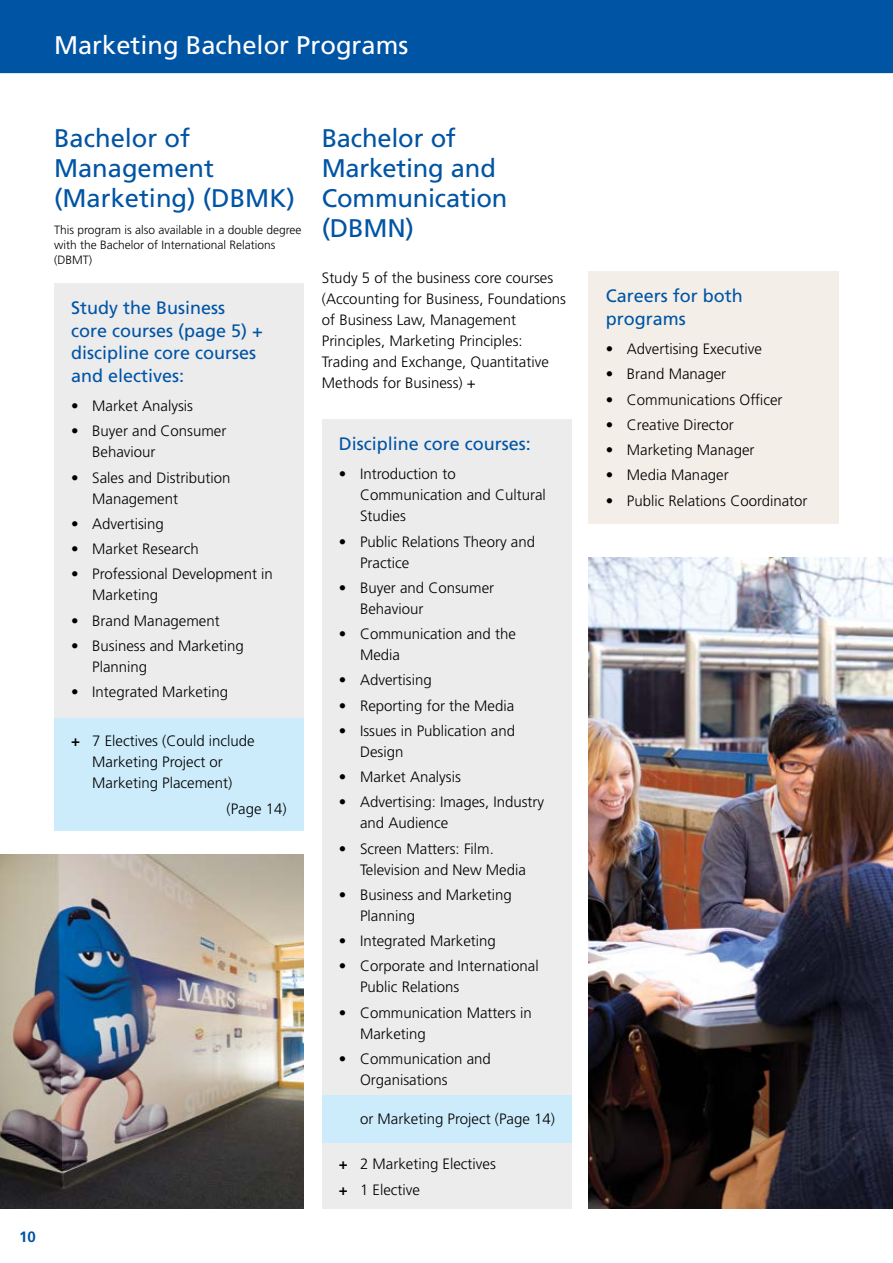
<style>
.page{position:relative;width:893px;height:1263px;background:#fff}
.page>*{position:absolute;margin:0;border:0;box-sizing:border-box;transform-origin:0 0}
.t1{font:25.5px/30px "Frutiger LT Std";color:#0054a4}
.t2{font:25.5px "Frutiger LT Std";color:#fff}
.t3{font:18px/22.5px "Frutiger LT Std";color:#0054a4}
.t4{font:300 15px/21px "Frutiger LT Std";color:#000}
.t5{font:700 15px "Frutiger LT Std";color:#0054a4}
.t6{font:300 12px/15px "Frutiger LT Std";color:#000}
.s1{font-weight:700}
</style>
<div class="page">
<div style="left:0;top:0;width:893px;height:73px;background:#0054a4"></div>
<div style="left:322px;top:419px;width:249px;height:688px;background:#ececed"></div>
<div style="left:54px;top:284px;width:250px;height:434px;background:#ececed"></div>
<div style="left:589px;top:272px;width:250px;height:252px;background:#f3efe8"></div>
<img style="left:0;top:855px;width:304px;height:354px">
<img style="left:589px;top:558px;width:304px;height:650px">
<div style="left:54px;top:718px;width:250px;height:113px;background:#ccecfc"></div>
<div style="left:322px;top:1095px;width:249px;height:48px;background:#ccecfc"></div>
<div style="left:322px;top:1143px;width:249px;height:66px;background:#ececed"></div>
<h1 class="t2" style="left:54px;top:30px;width:356px">Marketing Bachelor Programs</h1>
<h1 class="t1" style="left:54px;top:123px;width:242px">Bachelor of<br>Management (Marketing) (DBMK)</h1>
<p class="t6" style="left:54px;top:223px;width:249px">This program is also available in a double degree with the Bachelor of International Relations (DBMT)</p>
<p class="t3" style="left:71px;top:297px;width:193px">Study the Business core courses (page 5) + discipline core courses and electives:</p>
<p class="t4" style="left:71px;top:396px;width:124px">• Market Analysis</p>
<p class="t4" style="left:92px;top:421px;width:136px;text-indent:-21px">• Buyer and Consumer<br>Behaviour</p>
<p class="t4" style="left:92px;top:467px;width:140px;text-indent:-21px">• Sales and Distribution<br>Management</p>
<p class="t4" style="left:71px;top:513px;width:94px">• Advertising</p>
<p class="t4" style="left:71px;top:539px;width:129px">• Market Research</p>
<p class="t4" style="left:92px;top:564px;width:182px;text-indent:-21px">• Professional Development in<br>Marketing</p>
<p class="t4" style="left:71px;top:610px;width:150px">• Brand Management</p>
<p class="t4" style="left:92px;top:635px;width:153px;text-indent:-21px">• Business and Marketing<br>Planning</p>
<p class="t4" style="left:71px;top:682px;width:159px">• Integrated Marketing</p>
<p class="t4" style="left:92px;top:731px;width:164px;text-indent:-21px"><span class="s1">+</span> 7 Electives (Could include<br>Marketing Project or<br>Marketing Placement)</p>
<p class="t4" style="left:227px;top:798px;width:62px">(Page 14)</p>
<p class="t5" style="left:19px;top:1227px;width:18px">10</p>
<h1 class="t1" style="left:322px;top:123px;width:187px">Bachelor of<br>Marketing and<br>Communication (DBMN)</h1>
<p class="t4" style="left:322px;top:267px;width:246px">Study 5 of the business core courses (Accounting for Business, Foundations of Business Law, Management Principles, Marketing Principles:<br>Trading and Exchange, Quantitative Methods for Business) +</p>
<p class="t3" style="left:339px;top:432px;width:194px">Discipline core courses:</p>
<p class="t4" style="left:360px;top:464px;width:187px;text-indent:-21px">• Introduction to<br>Communication and Cultural<br>Studies</p>
<p class="t4" style="left:360px;top:531px;width:177px;text-indent:-21px">• Public Relations Theory and<br>Practice</p>
<p class="t4" style="left:360px;top:577px;width:136px;text-indent:-21px">• Buyer and Consumer<br>Behaviour</p>
<p class="t4" style="left:360px;top:623px;width:157px;text-indent:-21px">• Communication and the<br>Media</p>
<p class="t4" style="left:339px;top:670px;width:94px">• Advertising</p>
<p class="t4" style="left:339px;top:695px;width:177px">• Reporting for the Media</p>
<p class="t4" style="left:360px;top:720px;width:157px;text-indent:-21px">• Issues in Publication and<br>Design</p>
<p class="t4" style="left:339px;top:766px;width:124px">• Market Analysis</p>
<p class="t4" style="left:360px;top:792px;width:186px;text-indent:-21px">• Advertising: Images, Industry and Audience</p>
<p class="t4" style="left:360px;top:838px;width:167px;text-indent:-21px">• Screen Matters: Film.<br>Television and New Media</p>
<p class="t4" style="left:360px;top:884px;width:153px;text-indent:-21px">• Business and Marketing<br>Planning</p>
<p class="t4" style="left:339px;top:930px;width:159px">• Integrated Marketing</p>
<p class="t4" style="left:360px;top:956px;width:180px;text-indent:-21px">• Corporate and International<br>Public Relations</p>
<p class="t4" style="left:360px;top:1002px;width:173px;text-indent:-21px">• Communication Matters in<br>Marketing</p>
<p class="t4" style="left:360px;top:1048px;width:132px;text-indent:-21px">• Communication and<br>Organisations</p>
<p class="t4" style="left:360px;top:1108px;width:196px">or Marketing Project (Page 14)</p>
<p class="t4" style="left:339px;top:1152px;width:159px;line-height:25.2px"><span class="s1">+</span> 2 Marketing Electives <span class="s1">+</span> 1 Elective</p>
<p class="t3" style="left:606px;top:285px;width:139px">Careers for both programs</p>
<p class="t4" style="left:606px;top:339px;width:158px">• Advertising Executive</p>
<p class="t4" style="left:606px;top:364px;width:122px">• Brand Manager</p>
<p class="t4" style="left:606px;top:389px;width:178px">• Communications Officer</p>
<p class="t4" style="left:606px;top:414px;width:130px">• Creative Director</p>
<p class="t4" style="left:606px;top:440px;width:150px">• Marketing Manager</p>
<p class="t4" style="left:606px;top:465px;width:124px">• Media Manager</p>
<p class="t4" style="left:606px;top:490px;width:203px">• Public Relations Coordinator</p>
</div>
